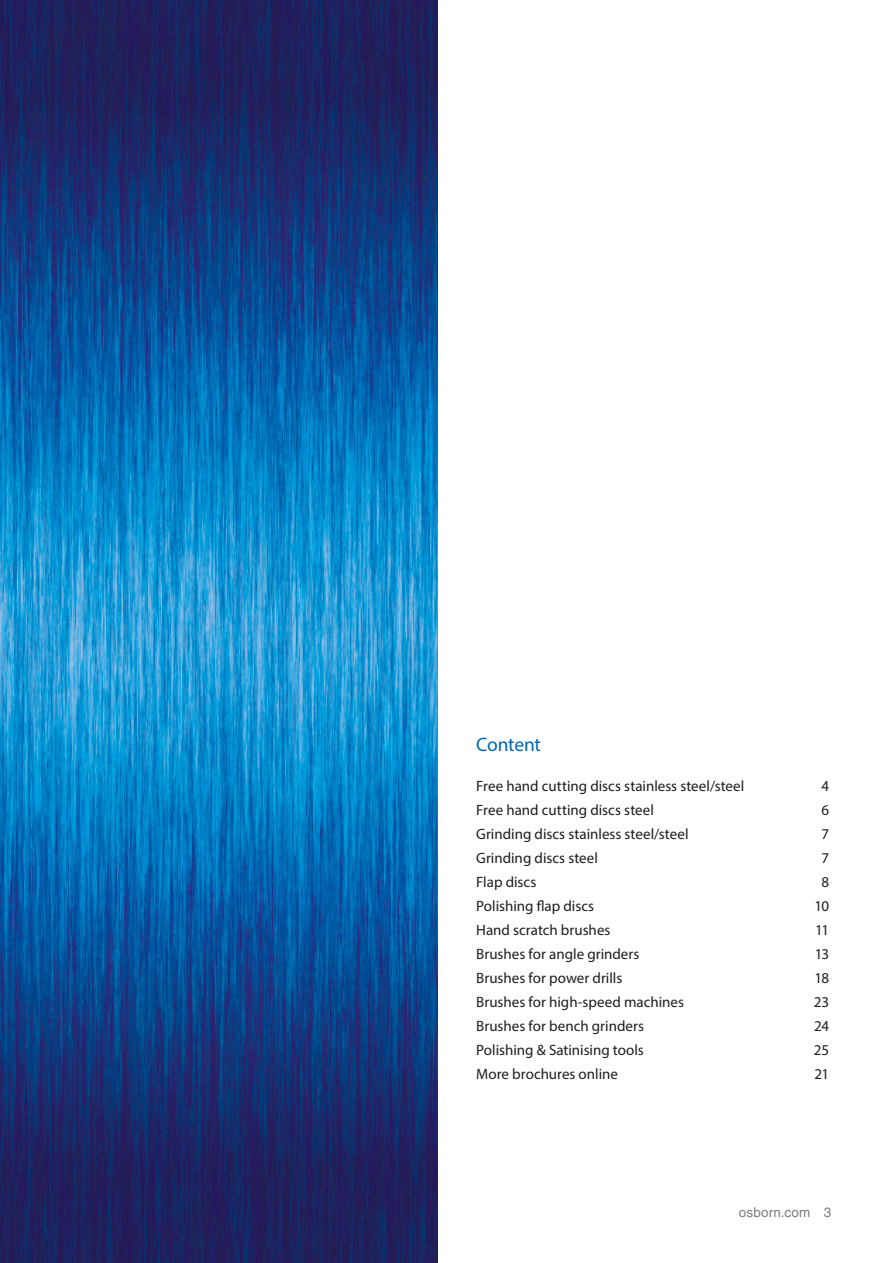
<style>
.page{position:relative;width:893px;height:1263px;background:#fff}
.page>*{position:absolute;margin:0;border:0;box-sizing:border-box;transform-origin:0 0}
.t1{font:19.5px "Myriad Pro";letter-spacing:-.015em;color:#0067b2}
.t2{font:15px "Myriad Pro";color:#1d1d1b}
.t3{font:13.5px "Helvetica LT Pro";letter-spacing:.01em;color:#7c7c7c}
</style>
<div class="page">
<img style="left:0;top:0;width:438px;height:1263px">
<h1 class="t1" style="left:476px;top:732px;width:66px">Content</h1>
<p class="t2" style="left:476px;top:777px;width:270px">Free hand cutting discs stainless steel/steel</p>
<p class="t2" style="left:821px;top:777px;width:9px">4</p>
<p class="t2" style="left:476px;top:801px;width:179px">Free hand cutting discs steel</p>
<p class="t2" style="left:821px;top:801px;width:9px">6</p>
<p class="t2" style="left:476px;top:825px;width:214px">Grinding discs stainless steel/steel</p>
<p class="t2" style="left:821px;top:825px;width:9px">7</p>
<p class="t2" style="left:476px;top:849px;width:123px">Grinding discs steel</p>
<p class="t2" style="left:821px;top:849px;width:9px">7</p>
<p class="t2" style="left:476px;top:873px;width:62px">Flap discs</p>
<p class="t2" style="left:821px;top:873px;width:9px">8</p>
<p class="t2" style="left:476px;top:897px;width:119px">Polishing flap discs</p>
<p class="t2" style="left:814px;top:897px;width:16px">10</p>
<p class="t2" style="left:476px;top:921px;width:136px">Hand scratch brushes</p>
<p class="t2" style="left:815px;top:921px;width:15px">11</p>
<p class="t2" style="left:476px;top:945px;width:165px">Brushes for angle grinders</p>
<p class="t2" style="left:815px;top:945px;width:16px">13</p>
<p class="t2" style="left:476px;top:969px;width:148px">Brushes for power drills</p>
<p class="t2" style="left:815px;top:969px;width:16px">18</p>
<p class="t2" style="left:476px;top:993px;width:209px">Brushes for high-speed machines</p>
<p class="t2" style="left:814px;top:993px;width:17px">23</p>
<p class="t2" style="left:476px;top:1017px;width:169px">Brushes for bench grinders</p>
<p class="t2" style="left:814px;top:1017px;width:16px">24</p>
<p class="t2" style="left:476px;top:1041px;width:169px">Polishing &amp; Satinising tools</p>
<p class="t2" style="left:814px;top:1041px;width:17px">25</p>
<p class="t2" style="left:476px;top:1065px;width:143px">More brochures online</p>
<p class="t2" style="left:814px;top:1065px;width:16px">21</p>
<p class="t3" style="left:739px;top:1205px;width:94px">osborn.com 3</p>
</div>
